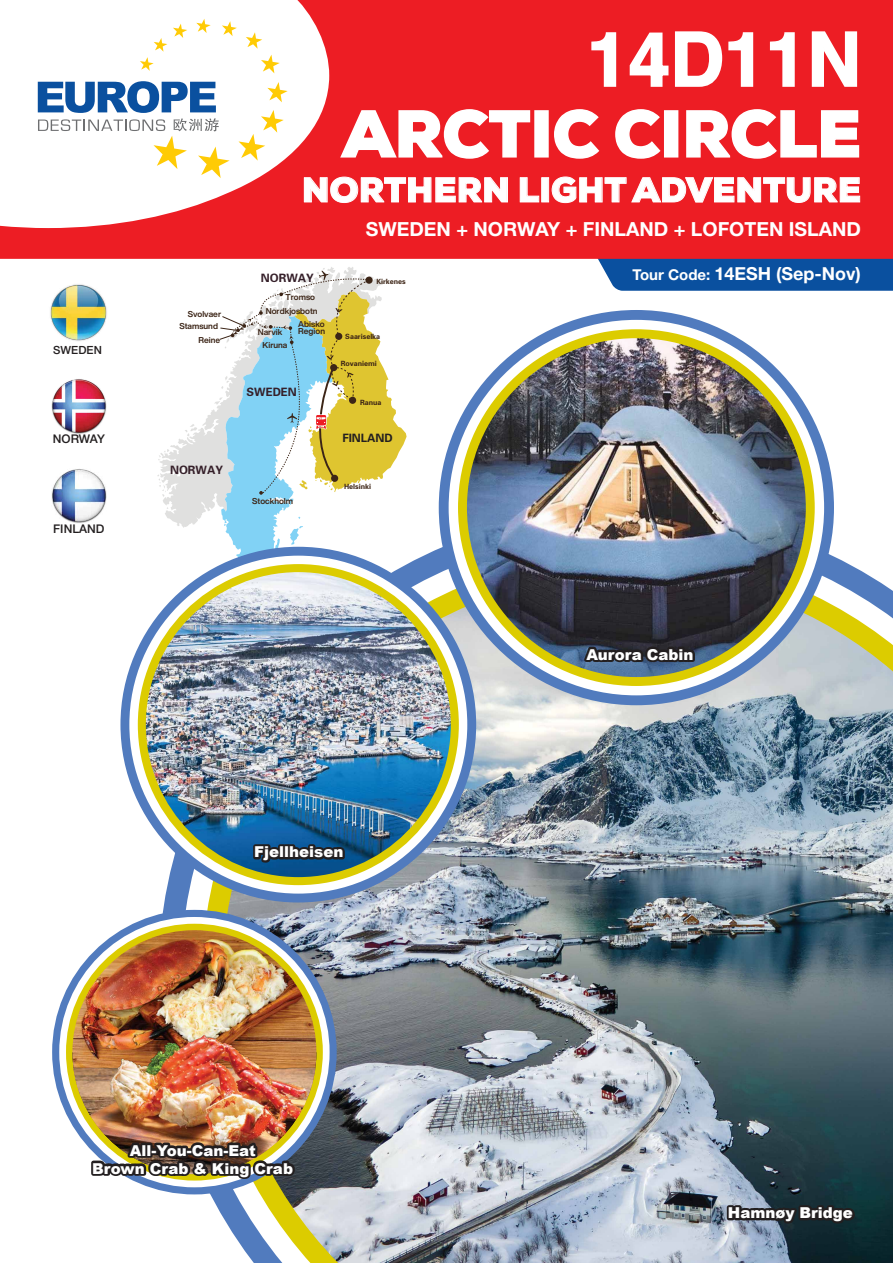
<style>
.page{position:relative;width:893px;height:1263px;background:#fff}
.page>*{position:absolute;margin:0;border:0;box-sizing:border-box;transform-origin:0 0}
.t1{font:700 74.7px "Helvetica";color:#fff}
.t2{font:900 65.55px "Nexa";color:#fff}
.t3{font:900 34.65px "Nexa";color:#fff}
.t4{font:700 19.5px "Helvetica Neue";color:#fff}
.t5{font:700 18px "Helvetica Neue";color:#fff}
.t6{font:900 15px/18px "Arial";color:#fff;text-align:center}
.t7{font:500 12px "Helvetica Neue";color:#231f20}
.t8{font:11.55px "FZDHTK GBK1 0";color:#351f29}
.t9{font:11.55px "FZDHTK GBK1 0";color:#231f20}
.t10{font:500 11.25px "Helvetica Neue";color:#231f20}
.t11{font:700 8.4px/11.7px "Helvetica Now Display";color:#3b2416}
.t12{font:7.2px "FZDHTK GBK1 0";color:#3c2415}
.s1{font-size:15px}
</style>
<div class="page">
<svg style="left:157px;top:267px;width:200px;height:254px"></svg>
<img style="left:222px;top:573px;width:671px;height:690px">
<div style="left:598px;top:259px;width:295px;height:32px;background:#0a509f"></div>
<div style="left:120px;top:547px;width:356px;height:355px;background:#517bbe;border-radius:50%"></div>
<div style="left:129px;top:556px;width:338px;height:337px;background:#fff;border-radius:50%"></div>
<div style="left:138px;top:564px;width:321px;height:321px;background:#dccc00;border-radius:50%"></div>
<div style="left:52px;top:910px;width:285px;height:284px;background:#517bbe;border-radius:50%"></div>
<svg style="left:59px;top:917px;width:271px;height:270px;background:#edeaaa"></svg>
<img style="left:72px;top:930px;width:244px;height:70px">
<img style="left:72px;top:1000px;width:244px;height:174px">
<svg style="left:0;top:0;width:893px;height:259px;fill:#ed1d24"></svg>
<svg style="left:590px;top:31px;width:27px;height:57px;background:#ef4248"></svg>
<svg style="left:629px;top:30px;width:125px;height:58px;background:#ef4046"></svg>
<svg style="left:769px;top:31px;width:27px;height:57px;background:#ef4248"></svg>
<svg style="left:811px;top:30px;width:47px;height:58px;background:#f0494f"></svg>
<svg style="left:304px;top:176px;width:204px;height:27px;background:#f0464c"></svg>
<svg style="left:519px;top:177px;width:21px;height:26px"></svg>
<div style="left:541px;top:177px;width:8px;height:25px;border:1px solid #fff"></div>
<svg style="left:551px;top:176px;width:309px;height:27px;background:#ef444a"></svg>
<svg style="left:140px;top:38px;width:27px;height:33px"></svg>
<svg style="left:173px;top:24px;width:14px;height:14px"></svg>
<svg style="left:196px;top:19px;width:15px;height:14px"></svg>
<svg style="left:222px;top:21px;width:15px;height:15px"></svg>
<svg style="left:246px;top:32px;width:16px;height:17px"></svg>
<svg style="left:261px;top:55px;width:19px;height:18px"></svg>
<svg style="left:267px;top:82px;width:21px;height:20px"></svg>
<svg style="left:238px;top:110px;width:46px;height:51px"></svg>
<svg style="left:38px;top:81px;width:192px;height:97px"></svg>
<div style="left:439px;top:310px;width:395px;height:395px;background:#517bbe;border-radius:50%"></div>
<div style="left:449px;top:320px;width:375px;height:375px;background:#fff;border-radius:50%"></div>
<div style="left:458px;top:329px;width:357px;height:357px;background:#dccc00;border-radius:50%"></div>
<img style="left:467px;top:338px;width:339px;height:339px;border-radius:169px">
<svg style="left:724px;top:1201px;width:136px;height:30px;background:#39444c"></svg>
<svg style="left:580px;top:636px;width:117px;height:37px;background:#37404b"></svg>
<img style="left:85px;top:1132px;width:213px;height:55px">
<img style="left:51px;top:469px;width:56px;height:54px">
<img style="left:51px;top:379px;width:56px;height:55px">
<img style="left:146px;top:572px;width:305px;height:305px;border-radius:152px">
<svg style="left:251px;top:842px;width:96px;height:23px;background:#163652"></svg>
<img style="left:50px;top:284px;width:57px;height:57px">
<svg style="left:219px;top:271px;width:188px;height:297px"></svg>
<svg style="left:339px;top:108px;width:192px;height:51px;background:#ef3b41"></svg>
<div style="left:534px;top:110px;width:15px;height:48px;border:2px solid #fff"></div>
<svg style="left:553px;top:108px;width:47px;height:51px;background:#ef3a40"></svg>
<svg style="left:614px;top:108px;width:47px;height:51px;background:#ef3a40"></svg>
<div style="left:664px;top:110px;width:14px;height:48px;border:2px solid #fff"></div>
<svg style="left:685px;top:108px;width:175px;height:51px;background:#ef3e44"></svg>
<h1 class="t1" style="left:587px;top:12px;width:275px">14D11N</h1>
<h2 class="t2" style="left:342px;top:92px;width:520px">ARCTIC CIRCLE</h2>
<h3 class="t3" style="left:302px;top:168px;width:561px">NORTHERN LIGHT ADVENTURE</h3>
<h3 class="t4" style="left:366px;top:213px;width:497px">SWEDEN + NORWAY + FINLAND + LOFOTEN ISLAND</h3>
<h3 class="t10" style="left:53px;top:341px;width:50px">SWEDEN</h3>
<h3 class="t7" style="left:53px;top:429px;width:53px">NORWAY</h3>
<h3 class="t7" style="left:53px;top:519px;width:53px">FINLAND</h3>
<p class="t11" style="left:179px;top:309px;width:43px;text-indent:8px">Svolvaer<br>Stamsund</p>
<p class="t11" style="left:199px;top:334px;width:23px">Reine</p>
<h3 class="t8" style="left:170px;top:464px;width:54px">NORWAY</h3>
<h3 class="t8" style="left:261px;top:272px;width:54px">NORWAY</h3>
<p class="t12" style="left:376px;top:277px;width:31px">Kirkenes</p>
<p class="t11" style="left:266px;top:290px;width:53px;line-height:14.2px;text-indent:20px">Tromso<br>Nordkjosbotn</p>
<p class="t11" style="left:298px;top:318px;width:28px">Abisko</p>
<p class="t11" style="left:258px;top:327px;width:26px">Narvik</p>
<p class="t11" style="left:298px;top:325px;width:28px">Region</p>
<p class="t11" style="left:263px;top:339px;width:26px">Kiruna</p>
<h3 class="t8" style="left:247px;top:386px;width:52px">SWEDEN</h3>
<p class="t12" style="left:345px;top:332px;width:37px">Saariselka</p>
<p class="t12" style="left:341px;top:359px;width:38px">Rovaniemi</p>
<p class="t12" style="left:360px;top:398px;width:23px">Ranua</p>
<h3 class="t9" style="left:342px;top:432px;width:52px">FINLAND</h3>
<p class="t11" style="left:252px;top:495px;width:42px">Stockholm</p>
<p class="t12" style="left:344px;top:483px;width:29px">Helsinki</p>
<h3 class="t6" style="left:254px;top:842px;width:91px">Fjellheisen</h3>
<h3 class="t6" style="left:92px;top:1141px;width:202px">All-You-Can-Eat<br>Brown Crab &amp; King Crab</h3>
<h3 class="t5" style="left:633px;top:260px;width:230px"><span class="s1">Tour Code:</span> 14ESH (Sep-Nov)</h3>
<h3 class="t6" style="left:586px;top:645px;width:109px">Aurora Cabin</h3>
<h3 class="t6" style="left:728px;top:1203px;width:127px">Hamnøy Bridge</h3>
</div>
